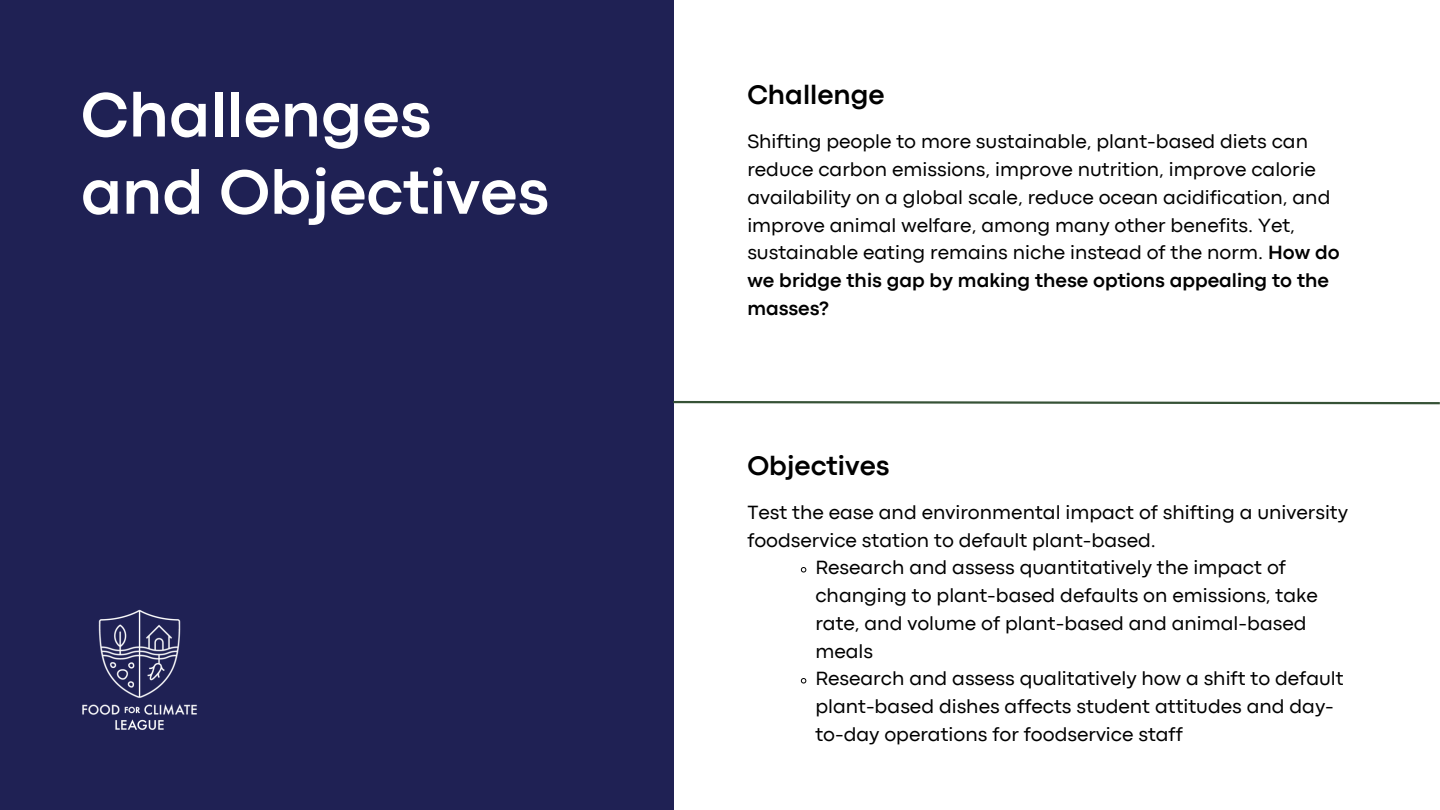
<style>
.page{position:relative;width:1440px;height:810px;background:#fff}
.page>*{position:absolute;margin:0;border:0;box-sizing:border-box;transform-origin:0 0}
.t1{font:700 65px "Codec Pro";color:#fff}
.t2{font:700 28px "Codec Pro";color:#000}
.t3{font:20px/27.8px "Codec Pro";color:#000}
.s1{font-weight:700}
</style>
<div class="page">
<div style="left:0;top:0;width:674px;height:810px;background:#1f2154"></div>
<svg style="left:673px;top:400px;width:767px;height:5px"></svg>
<img style="left:82px;top:609px;width:115px;height:121px">
<svg style="left:800px;top:567px;width:7px;height:6px"></svg>
<svg style="left:800px;top:678px;width:7px;height:6px"></svg>
<p class="t1" style="left:81px;top:92px;width:352px">Challenges</p>
<p class="t1" style="left:81px;top:169px;width:470px">and Objectives</p>
<p class="t2" style="left:747px;top:85px;width:139px">Challenge</p>
<p class="t3" style="left:747px;top:129px;width:594px">Shifting people to more sustainable, plant-based diets can reduce carbon emissions, improve nutrition, improve calorie availability on a global scale, reduce ocean acidification, and improve animal welfare, among many other benefits. Yet, sustainable eating remains niche instead of the norm. <span class="s1">How do we bridge this gap by making these options appealing to the masses?</span></p>
<p class="t2" style="left:747px;top:455px;width:144px">Objectives</p>
<p class="t3" style="left:747px;top:500px;width:602px">Test the ease and environmental impact of shifting a university foodservice station to default plant-based.</p>
<p class="t3" style="left:815px;top:555px;width:504px">Research and assess quantitatively the impact of changing to plant-based defaults on emissions, take rate, and volume of plant-based and animal-based meals</p>
<p class="t3" style="left:815px;top:666px;width:530px">Research and assess qualitatively how a shift to default plant-based dishes affects student attitudes and day&shy;to-day operations for foodservice staff</p>
</div>
